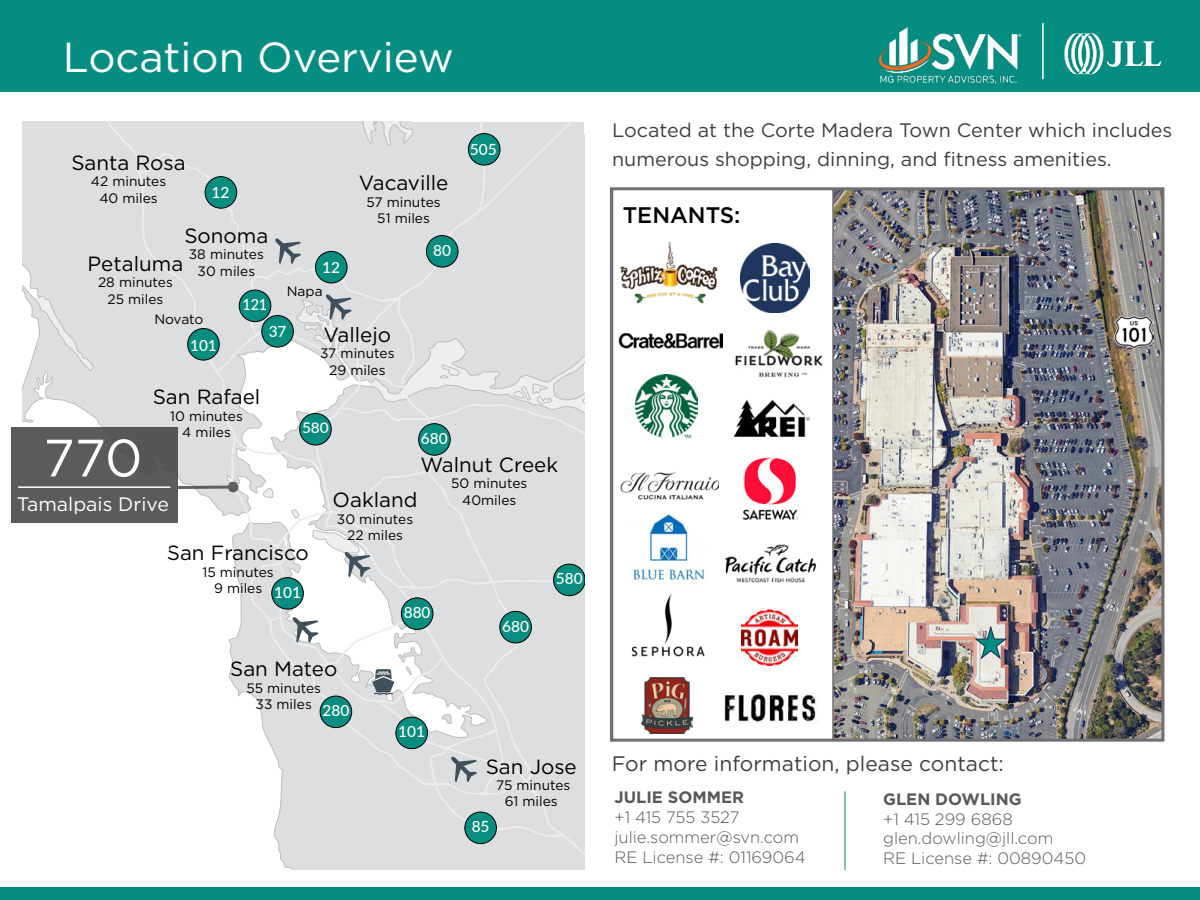
<style>
.page{position:relative;width:1200px;height:900px;background:#fff}
.page>*{position:absolute;margin:0;border:0;box-sizing:border-box;transform-origin:0 0}
.t1{font:52.5px "Gotham";color:#fff}
.t2{font:45px "Gotham";color:#fff}
.t3{font:42px "Gotham";color:#fff}
.t4{font:500 22.5px "Gotham";color:#000}
.t5{font:21px "Gotham";color:#3e3e3e}
.t6{font:20.55px "Gotham";color:#000}
.t7{font:19.5px/28.5px "Gotham";color:#3e3e3e}
.t8{font:19.5px "Gotham";color:#fff}
.t9{font:300 16.5px/19.8px "Gotham";color:#5a5758}
.t10{font:700 16.5px "Gotham";color:#5a5758}
.t11{font:500 15.45px "Lato";color:#fff}
.t12{font:500 15.45px "Lato";color:#fff;scale:.93 1}
.t13{font:500 14.7px "Lato";color:#fff;scale:1.05 1}
.t14{font:13.65px/16.5px "Gotham";color:#000;text-align:center}
</style>
<div class="page">
<div style="left:0;top:887px;width:1200px;height:13px;background:#058d81"></div>
<svg style="left:22px;top:122px;width:373px;height:747px"></svg>
<div style="left:395px;top:596px;width:189px;height:273px;background:#dddedf"></div>
<svg style="left:250px;top:596px;width:285px;height:200px;background:#e0e1e2"></svg>
<svg style="left:268px;top:617px;width:14px;height:6px"></svg>
<svg style="left:428px;top:714px;width:137px;height:123px;background:#dcdddf"></svg>
<svg style="left:292px;top:609px;width:153px;height:96px"></svg>
<div style="left:272px;top:578px;width:31px;height:31px;background:#098d81;border-radius:50%"></div>
<div style="left:271px;top:577px;width:33px;height:33px;border:1px solid #000;border-radius:50%"></div>
<div style="left:396px;top:717px;width:31px;height:32px;background:#098d81;border-radius:50%"></div>
<div style="left:395px;top:717px;width:33px;height:32px;border:1px solid #000;border-radius:50%"></div>
<div style="left:320px;top:696px;width:32px;height:32px;background:#098d81;border-radius:50%"></div>
<div style="left:320px;top:696px;width:32px;height:32px;border:1px solid #000;border-radius:50%"></div>
<div style="left:465px;top:812px;width:31px;height:32px;background:#098d81;border-radius:50%"></div>
<div style="left:464px;top:812px;width:33px;height:32px;border:1px solid #000;border-radius:50%"></div>
<div style="left:401px;top:598px;width:32px;height:31px;background:#098d81;border-radius:50%"></div>
<div style="left:401px;top:597px;width:32px;height:33px;border:1px solid #000;border-radius:50%"></div>
<div style="left:500px;top:611px;width:31px;height:32px;background:#098d81;border-radius:50%"></div>
<div style="left:499px;top:611px;width:33px;height:32px;border:1px solid #000;border-radius:50%"></div>
<div style="left:0;top:0;width:1200px;height:91px;background:#058d81"></div>
<svg style="left:139px;top:122px;width:445px;height:474px;background:#d7ddde"></svg>
<hr style="left:845px;top:791px;width:1px;height:79px;background:#058d81">
<img style="left:834px;top:191px;width:326px;height:547px">
<div style="left:610px;top:187px;width:554px;height:555px;border:3px solid #707073"></div>
<img style="left:1054px;top:32px;width:129px;height:60px">
<img style="left:879px;top:28px;width:141px;height:56px">
<hr style="left:1042px;top:23px;width:2px;height:56px;background:#fff">
<div style="left:612px;top:189px;width:222px;height:551px;background:#fff;border:2px solid #707073"></div>
<img style="left:612px;top:240px;width:106px;height:66px">
<img style="left:1114px;top:315px;width:40px;height:34px">
<img style="left:618px;top:333px;width:105px;height:16px">
<img style="left:725px;top:544px;width:91px;height:39px">
<img style="left:740px;top:243px;width:69px;height:70px">
<img style="left:733px;top:399px;width:76px;height:38px">
<img style="left:636px;top:375px;width:62px;height:63px">
<img style="left:620px;top:471px;width:98px;height:29px">
<img style="left:742px;top:457px;width:57px;height:62px">
<img style="left:633px;top:514px;width:72px;height:66px">
<img style="left:631px;top:594px;width:74px;height:62px">
<img style="left:735px;top:330px;width:88px;height:48px">
<img style="left:724px;top:693px;width:92px;height:29px">
<div style="left:12px;top:427px;width:166px;height:96px;background:#5b5b5b"></div>
<hr style="left:18px;top:486px;width:152px;height:2px;background:#fff">
<img style="left:641px;top:677px;width:51px;height:56px">
<img style="left:741px;top:609px;width:56px;height:56px">
<svg style="left:975px;top:625px;width:34px;height:36px"></svg>
<h3 class="t3" style="left:63px;top:30px;width:393px">Location Overview</h3>
<h3 class="t6" style="left:71px;top:150px;width:116px">Santa Rosa</h3>
<p class="t14" style="left:91px;top:173px;width:77px">42 minutes<br>40 miles</p>
<p class="t11" style="left:211px;top:181px;width:19px">12</p>
<h3 class="t6" style="left:184px;top:222px;width:85px">Sonoma</h3>
<p class="t14" style="left:189px;top:246px;width:77px">38 minutes<br>30 miles</p>
<h3 class="t6" style="left:88px;top:250px;width:97px">Petaluma</h3>
<p class="t14" style="left:98px;top:274px;width:76px">28 minutes<br>25 miles</p>
<p class="t12" style="left:242px;top:294px;width:28px">121</p>
<p class="t11" style="left:322px;top:256px;width:19px">12</p>
<p class="t14" style="left:287px;top:282px;width:37px">Napa</p>
<h3 class="t6" style="left:359px;top:170px;width:91px">Vacaville</h3>
<p class="t14" style="left:367px;top:194px;width:76px">57 minutes<br>51 miles</p>
<p class="t11" style="left:433px;top:239px;width:19px">80</p>
<p class="t14" style="left:154px;top:311px;width:51px">Novato</p>
<p class="t11" style="left:190px;top:334px;width:28px">101</p>
<p class="t11" style="left:269px;top:320px;width:19px">37</p>
<h3 class="t6" style="left:324px;top:321px;width:69px">Vallejo</h3>
<p class="t14" style="left:320px;top:345px;width:76px">37 minutes<br>29 miles</p>
<p class="t11" style="left:470px;top:138px;width:28px">505</p>
<h3 class="t6" style="left:153px;top:384px;width:109px">San Rafael</h3>
<p class="t14" style="left:170px;top:407px;width:74px">10 minutes<br>4 miles</p>
<h1 class="t1" style="left:43px;top:424px;width:101px">770</h1>
<h3 class="t8" style="left:17px;top:492px;width:154px">Tamalpais Drive</h3>
<h2 class="t2" style="left:58px;top:457px;width:86px">770</h2>
<p class="t13" style="left:302px;top:417px;width:27px">580</p>
<p class="t11" style="left:421px;top:427px;width:28px">680</p>
<h3 class="t6" style="left:420px;top:451px;width:139px">Walnut Creek</h3>
<p class="t14" style="left:451px;top:475px;width:78px">50 minutes<br>40miles</p>
<h3 class="t6" style="left:333px;top:487px;width:86px">Oakland</h3>
<p class="t14" style="left:337px;top:510px;width:78px">30 minutes<br>22 miles</p>
<h3 class="t6" style="left:167px;top:540px;width:144px">San Francisco</h3>
<p class="t14" style="left:202px;top:563px;width:73px">15 minutes<br>9 miles</p>
<p class="t11" style="left:274px;top:581px;width:28px">101</p>
<h3 class="t6" style="left:230px;top:656px;width:109px">San Mateo</h3>
<p class="t14" style="left:246px;top:679px;width:76px">55 minutes<br>33 miles</p>
<p class="t11" style="left:322px;top:700px;width:28px">280</p>
<p class="t11" style="left:404px;top:601px;width:28px">880</p>
<p class="t11" style="left:398px;top:721px;width:28px">101</p>
<p class="t11" style="left:502px;top:615px;width:28px">680</p>
<p class="t11" style="left:556px;top:568px;width:28px">580</p>
<h3 class="t6" style="left:486px;top:753px;width:93px">San Jose</h3>
<p class="t14" style="left:496px;top:777px;width:76px">75 minutes<br>61 miles</p>
<p class="t11" style="left:472px;top:816px;width:19px">85</p>
<h3 class="t7" style="left:612px;top:116px;width:562px">Located at the Corte Madera Town Center which includes numerous shopping, dinning, and fitness amenities.</h3>
<h3 class="t4" style="left:623px;top:200px;width:119px">TENANTS:</h3>
<h3 class="t5" style="left:612px;top:750px;width:394px">For more information, please contact:</h3>
<p class="t10" style="left:614px;top:787px;width:131px">JULIE SOMMER</p>
<p class="t9" style="left:614px;top:807px;width:193px">+1 415 755 3527 julie.sommer@svn.com<br>RE License #: 01169064</p>
<p class="t10" style="left:883px;top:788px;width:140px">GLEN DOWLING</p>
<p class="t9" style="left:883px;top:808px;width:205px">+1 415 299 6868 glen.dowling@jll.com<br>RE License #: 00890450</p>
</div>
